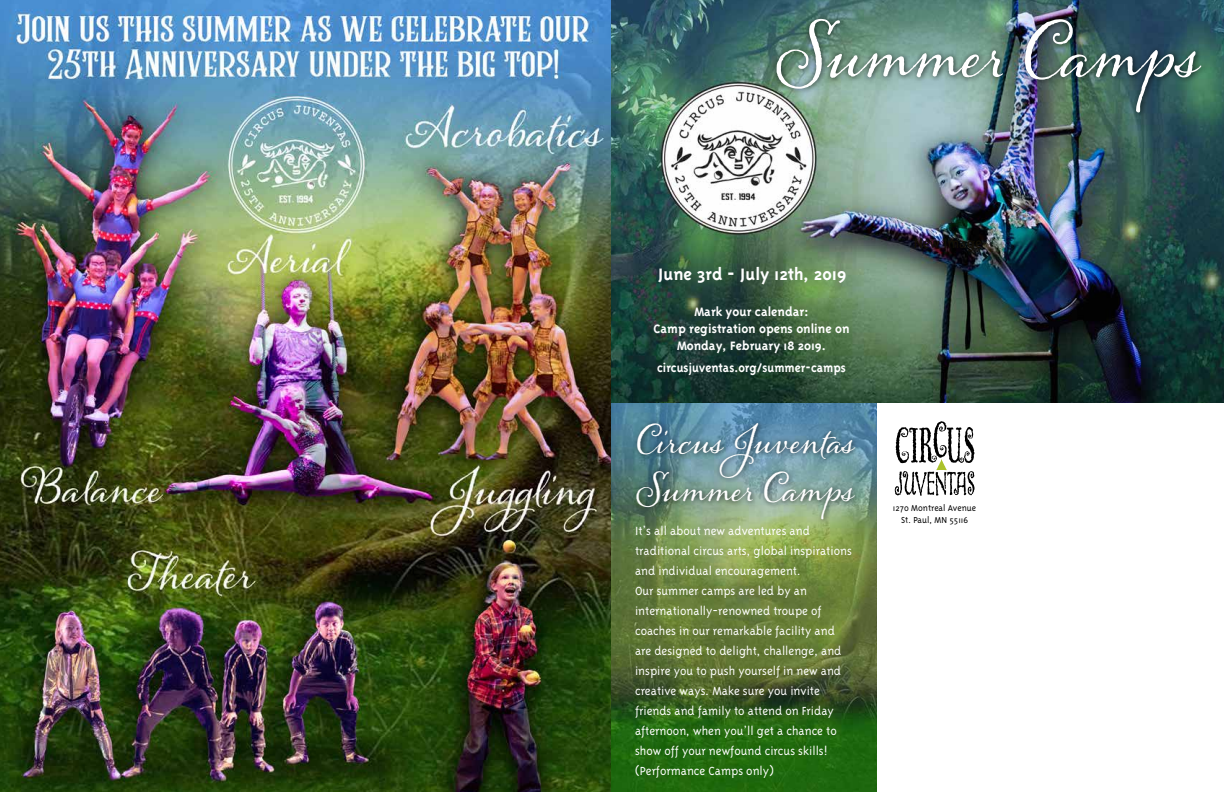
<style>
.page{position:relative;width:1224px;height:792px;background:#fff}
.page>*{position:absolute;margin:0;border:0;box-sizing:border-box;transform-origin:0 0}
.t1{font:70px "Alana";color:#fff}
.t2{font:36px/48px "Alana";color:#fff}
.t3{font:700 19px "Triplex";color:#fff}
.t4{font:300 16px "Triplex";color:#141006}
.t5{font:700 14px/17px "Triplex";color:#fff;text-align:center}
.t6{font:700 14px "Triplex";color:#fff;scale:.95 1}
.t7{font:300 13.5px/20px "Triplex";color:#fff}
.t8{font:300 10px/12px "Triplex";color:#000;text-align:center}
</style>
<div class="page">
<img style="left:0;top:0;width:611px;height:792px">
<img style="left:611px;top:403px;width:266px;height:389px">
<svg style="left:895px;top:421px;width:80px;height:75px"></svg>
<div style="left:632px;top:418px;width:229px;height:107px;background:#000;opacity:.75"></div>
<img style="left:611px;top:0;width:613px;height:403px">
<div style="left:771px;top:14px;width:437px;height:105px;background:#000;opacity:.75"></div>
<h1 class="t1" style="left:778px;top:12px;width:425px">Summer Camps</h1>
<h3 class="t3" style="left:658px;top:264px;width:190px">June 3rd - July 12th, 2019</h3>
<p class="t5" style="left:654px;top:303px;width:198px">Mark your calendar:<br>Camp registration opens online on<br>Monday, February 18 2019.</p>
<p class="t6" style="left:657px;top:360px;width:200px">circusjuventas.org/summer-camps</p>
<h2 class="t2" style="left:637px;top:416px;width:220px">Circus Juventas<br>Summer Camps</h2>
<p class="t7" style="left:635px;top:520px;width:218px">It’s all about new adventures and traditional circus arts, global inspirations and individual encouragement.<br>Our summer camps are led by an internationally-renowned troupe of coaches in our remarkable facility and are designed to delight, challenge, and inspire you to push yourself in new and creative ways. Make sure you invite friends and family to attend on Friday afternoon, when you’ll get a chance to show off your newfound circus skills! (Performance Camps only)</p>
<p class="t4" style="left:914px;top:234px;width:70px">New Image</p>
<p class="t8" style="left:893px;top:502px;width:85px">1270 Montreal Avenue<br>St. Paul, MN 55116</p>
</div>
